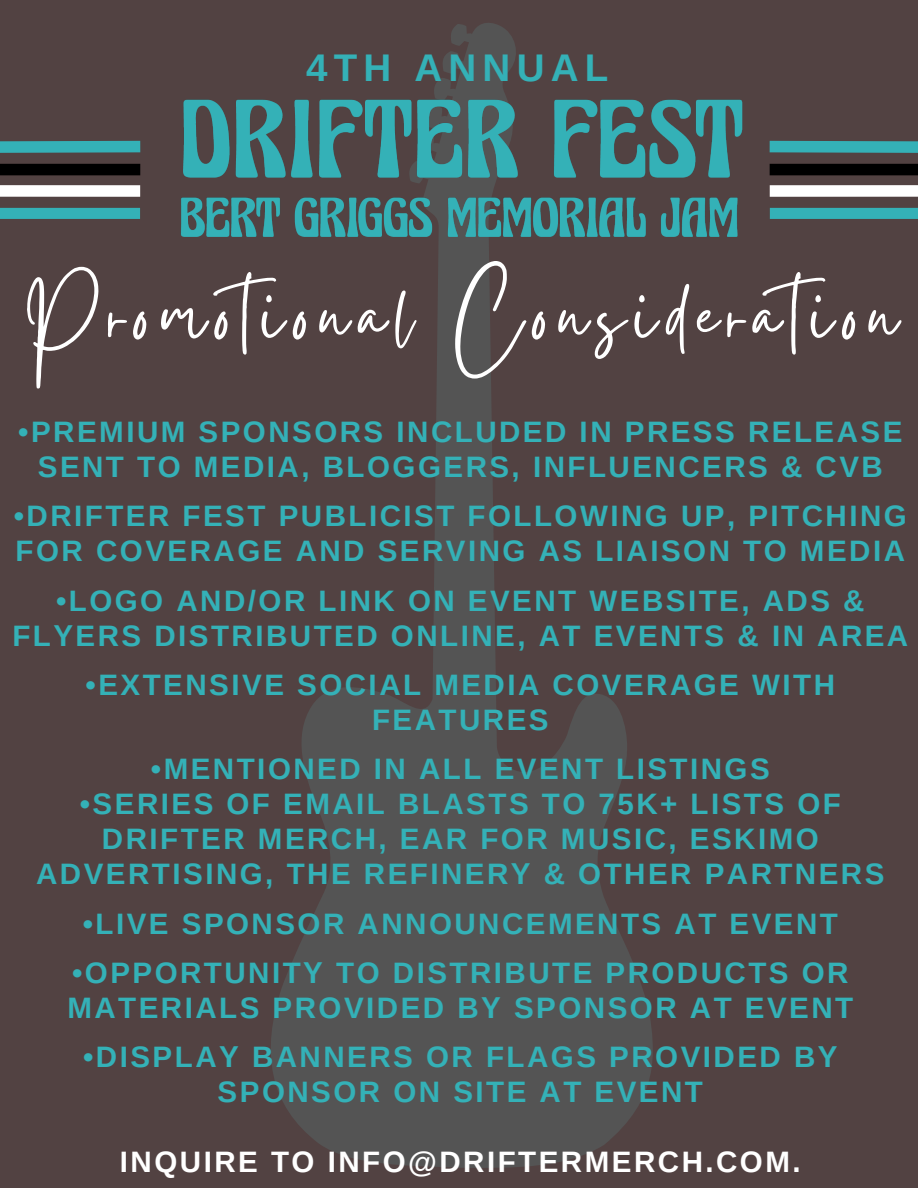
<style>
.page{position:relative;width:918px;height:1188px;background:#524242}
.page>*{position:absolute;margin:0;border:0;box-sizing:border-box;transform-origin:0 0}
.t1{font:97.5px "Gistesy";letter-spacing:.095em;color:#fff}
.t2{font:700 38.55px "Arimo";letter-spacing:.16em;color:#34b1b7}
.t3{font:700 29.55px/34.8px "Arimo";letter-spacing:.085em;color:#34b1b7;text-align:center}
.t4{font:700 29.55px "Arimo";letter-spacing:.085em;color:#fff}
</style>
<div class="page">
<svg style="left:271px;top:23px;width:382px;height:1145px"></svg>
<img style="left:140px;top:62px;width:630px;height:185px">
<svg style="left:0;top:140px;width:140px;height:79px"></svg>
<svg style="left:770px;top:140px;width:148px;height:79px"></svg>
<p class="t2" style="left:306px;top:46px;width:304px">4TH ANNUAL</p>
<p class="t1" style="left:23px;top:247px;width:876px">Promotional Consideration</p>
<p class="t3" style="left:18px;top:414px;width:886px">•PREMIUM SPONSORS INCLUDED IN PRESS RELEASE<br>SENT TO MEDIA, BLOGGERS, INFLUENCERS &amp; CVB</p>
<h2 class="t3" style="left:14px;top:499px;width:895px;text-align:left">•DRIFTER FEST PUBLICIST FOLLOWING UP, PITCHING<br>FOR COVERAGE AND SERVING AS LIAISON TO MEDIA</h2>
<h1 class="t3" style="left:12px;top:583px;width:897px">•LOGO AND/OR LINK ON EVENT WEBSITE, ADS &amp;<br>FLYERS DISTRIBUTED ONLINE, AT EVENTS &amp; IN AREA</h1>
<p class="t3" style="left:86px;top:667px;width:751px">•EXTENSIVE SOCIAL MEDIA COVERAGE WITH<br>FEATURES</p>
<p class="t3" style="left:151px;top:752px;width:620px">•MENTIONED IN ALL EVENT LISTINGS</p>
<p class="t3" style="left:36px;top:787px;width:850px">•SERIES OF EMAIL BLASTS TO 75K+ LISTS OF<br>DRIFTER MERCH, EAR FOR MUSIC, ESKIMO<br>ADVERTISING, THE REFINERY &amp; OTHER PARTNERS</p>
<p class="t3" style="left:83px;top:906px;width:757px">•LIVE SPONSOR ANNOUNCEMENTS AT EVENT</p>
<p class="t3" style="left:67px;top:955px;width:787px;text-align:left">•OPPORTUNITY TO DISTRIBUTE PRODUCTS OR<br>MATERIALS PROVIDED BY SPONSOR AT EVENT</p>
<p class="t3" style="left:83px;top:1040px;width:756px">•DISPLAY BANNERS OR FLAGS PROVIDED BY<br>SPONSOR ON SITE AT EVENT</p>
<p class="t4" style="left:120px;top:1145px;width:682px">INQUIRE TO INFO@DRIFTERMERCH.COM.</p>
</div>
